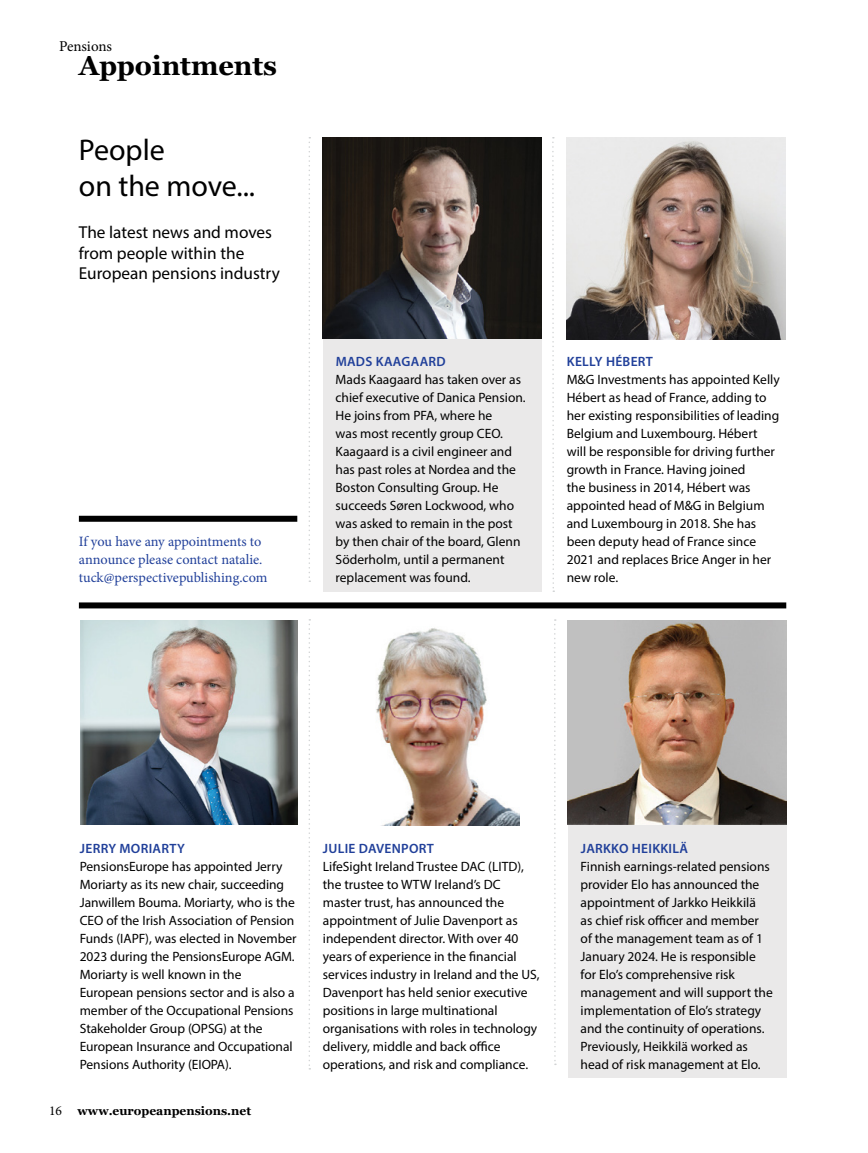
<style>
.page{position:relative;width:868px;height:1153px;background:#fff}
.page>*{position:absolute;margin:0;border:0;box-sizing:border-box;transform-origin:0 0}
.t1{font:30px/36px "Myriad Pro";color:#000}
.t2{font:700 27px "Georgia";color:#000}
.t3{font:17.25px/20.7px "Myriad Pro";color:#000}
.t4{font:15px "Minion Pro";letter-spacing:-.01em;color:#000}
.t5{font:14.25px/18px "Minion Pro";letter-spacing:-.005em;color:#21409a}
.t6{font:13.5px/18px "Myriad Pro";color:#000}
.t7{font:600 13.5px "Myriad Pro";letter-spacing:.02em;color:#21409a}
.t8{font:700 12px "Georgia";color:#000}
.s1{font-family:"Minion Pro";font-weight:400;font-size:13.5px}
</style>
<div class="page">
<div style="left:567px;top:788px;width:219px;height:289px;background:#eae9e9"></div>
<div style="left:323px;top:317px;width:218px;height:275px;background:#eae9e9"></div>
<img style="left:323px;top:137px;width:218px;height:201px">
<img style="left:567px;top:620px;width:219px;height:204px">
<img style="left:376px;top:628px;width:143px;height:197px">
<div style="left:79px;top:515px;width:218px;height:6px;background:#000"></div>
<img style="left:566px;top:137px;width:219px;height:202px">
<svg style="left:308px;top:137px;width:2px;height:445px"></svg>
<svg style="left:552px;top:137px;width:2px;height:455px"></svg>
<div style="left:79px;top:602px;width:707px;height:6px;background:#000"></div>
<svg style="left:308px;top:619px;width:2px;height:450px"></svg>
<svg style="left:554px;top:619px;width:2px;height:445px"></svg>
<img style="left:80px;top:620px;width:217px;height:204px">
<p class="t4" style="left:59px;top:36px;width:55px">Pensions</p>
<h2 class="t2" style="left:79px;top:48px;width:200px">Appointments</h2>
<h1 class="t1" style="left:79px;top:131px;width:178px">People<br>on the move...</h1>
<p class="t3" style="left:79px;top:221px;width:202px">The latest news and moves from people within the<br>European pensions industry</p>
<p class="t5" style="left:79px;top:533px;width:190px">If you have any appointments to announce please contact natalie. tuck@perspectivepublishing.com</p>
<p class="t7" style="left:336px;top:353px;width:111px">MADS KAAGAARD</p>
<p class="t6" style="left:335px;top:370px;width:191px">Mads Kaagaard has taken over as chief executive of Danica Pension.<br>He joins from PFA, where he<br>was most recently group CEO.<br>Kaagaard is a civil engineer and has past roles at Nordea and the<br>Boston Consulting Group. He succeeds Søren Lockwood, who was asked to remain in the post by then chair of the board, Glenn<br>Söderholm, until a permanent replacement was found.</p>
<p class="t7" style="left:567px;top:353px;width:88px">KELLY HÉBERT</p>
<p class="t6" style="left:566px;top:370px;width:214px">M&amp;G Investments has appointed Kelly<br>Hébert as head of France, adding to her existing responsibilities of leading<br>Belgium and Luxembourg. Hébert will be responsible for driving further growth in France. Having joined<br>the business in 2014, Hébert was appointed head of M&amp;G in Belgium and Luxembourg in 2018. She has been deputy head of France since<br>2021 and replaces Brice Anger in her new role.</p>
<p class="t7" style="left:80px;top:839px;width:106px">JERRY MORIARTY</p>
<p class="t6" style="left:80px;top:856px;width:218px">PensionsEurope has appointed Jerry Moriarty as its new chair, succeeding Janwillem Bouma. Moriarty, who is the CEO of the Irish Association of Pension Funds (IAPF), was elected in November 2023 during the PensionsEurope AGM.<br>Moriarty is well known in the European pensions sector and is also a member of the Occupational Pensions Stakeholder Group (OPSG) at the European Insurance and Occupational Pensions Authority (EIOPA).</p>
<p class="t8" style="left:49px;top:1102px;width:203px"><span class="s1">16</span> www.europeanpensions.net</p>
<p class="t7" style="left:323px;top:839px;width:112px">JULIE DAVENPORT</p>
<p class="t6" style="left:323px;top:856px;width:218px">LifeSight Ireland Trustee DAC (LITD), the trustee to WTW Ireland’s DC master trust, has announced the appointment of Julie Davenport as independent director. With over 40 years of experience in the financial services industry in Ireland and the US, Davenport has held senior executive positions in large multinational organisations with roles in technology delivery, middle and back office operations, and risk and compliance.</p>
<p class="t7" style="left:580px;top:839px;width:109px">JARKKO HEIKKILÄ</p>
<p class="t6" style="left:580px;top:856px;width:194px">Finnish earnings-related pensions provider Elo has announced the appointment of Jarkko Heikkilä<br>as chief risk officer and member of the management team as of 1<br>January 2024. He is responsible for Elo’s comprehensive risk management and will support the implementation of Elo’s strategy and the continuity of operations.<br>Previously, Heikkilä worked as head of risk management at Elo.</p>
</div>
